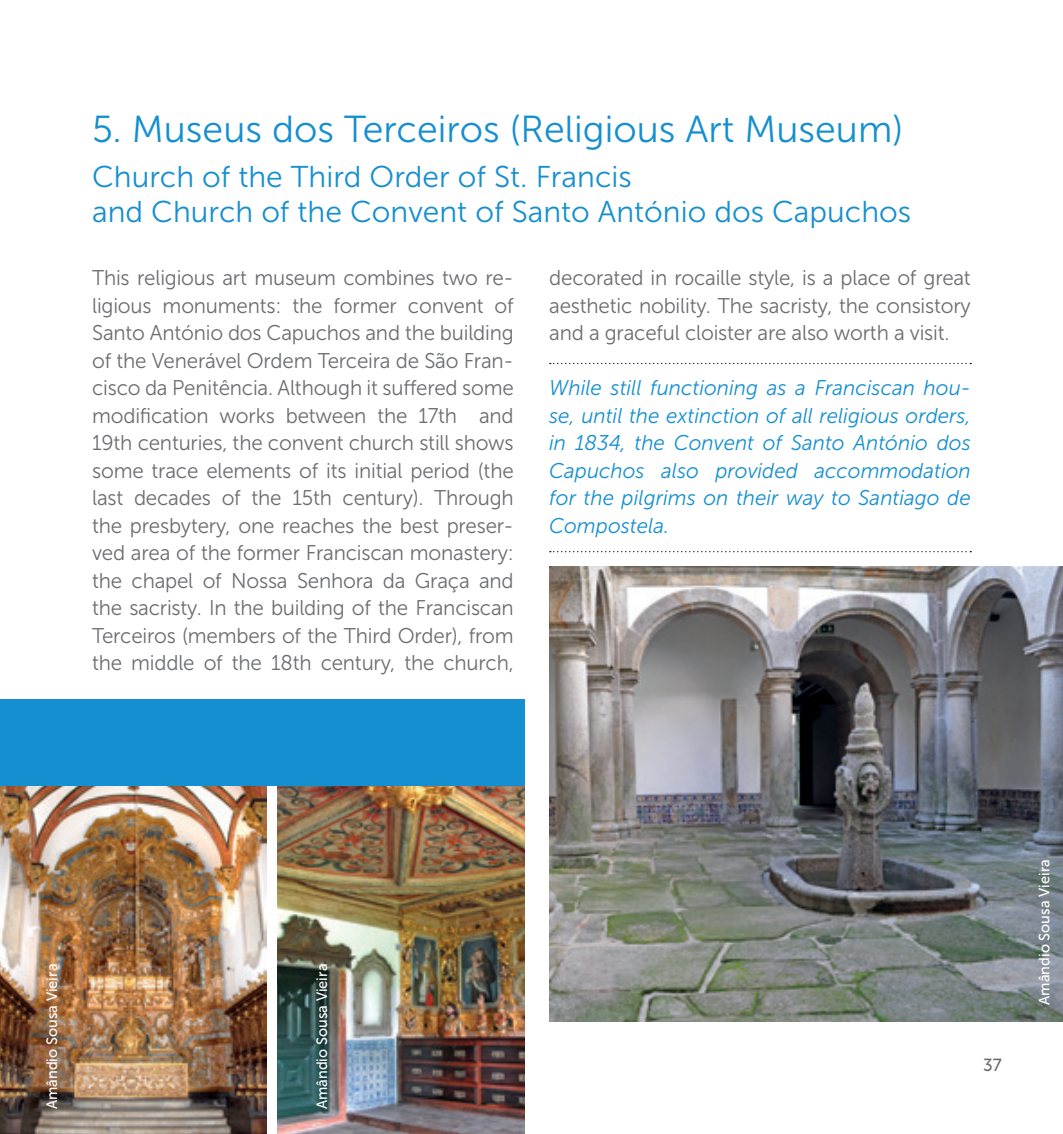
<style>
.page{position:relative;width:1063px;height:1134px;background:#fff}
.page>*{position:absolute;margin:0;border:0;box-sizing:border-box;transform-origin:0 0}
.t1{font:37.5px "Museo Sans 300";color:#158fcf}
.t2{font:30px/35px "Museo Sans 300";color:#158fcf}
.t3{font:21.25px/27.5px "Museo Sans 300";letter-spacing:-.01em;color:#6c6d70;text-align:justify}
.t4{font:italic 21.25px/27.5px "Museo Sans 300";color:#158fcf;text-align:justify}
.t5{font:17.5px "Museo Sans 500";color:#6c6d70}
.t6{font:15px "Museo Sans 500";color:#fff}
</style>
<div class="page">
<img style="left:549px;top:567px;width:514px;height:454px">
<img style="left:278px;top:785px;width:247px;height:349px">
<img style="left:0;top:785px;width:266px;height:349px">
<div style="left:0;top:699px;width:525px;height:86px;background:#158fcf"></div>
<svg style="left:550px;top:363px;width:421px;height:1px"></svg>
<svg style="left:550px;top:551px;width:421px;height:1px"></svg>
<h1 class="t1" style="left:92px;top:108px;width:813px">5. Museus dos Terceiros (Religious Art Museum)</h1>
<h2 class="t2" style="left:92px;top:159px;width:820px">Church of the Third Order of St. Francis<br>and Church of the Convent of Santo António dos Capuchos</h2>
<p class="t3" style="left:92px;top:264px;width:423px">This religious art museum combines two re&shy;ligious monuments: the former convent of Santo António dos Capuchos and the building of the Venerável Ordem Terceira de São Fran&shy;cisco da Penitência. Although it suffered some modification works between the 17th and 19th centuries, the convent church still shows some trace elements of its initial period (the last decades of the 15th century). Through the presbytery, one reaches the best preser&shy;ved area of the former Franciscan monastery: the chapel of Nossa Senhora da Graça and the sacristy. In the building of the Franciscan Terceiros (members of the Third Order), from the middle of the 18th century, the church,</p>
<p class="t3" style="left:549px;top:264px;width:423px">decorated in rocaille style, is a place of great aesthetic nobility. The sacristy, the consistory and a graceful cloister are also worth a visit.</p>
<p class="t4" style="left:549px;top:374px;width:423px">While still functioning as a Franciscan hou&shy;se, until the extinction of all religious orders, in 1834, the Convent of Santo António dos Capuchos also provided accommodation for the pilgrims on their way to Santiago de Compostela.</p>
<p class="t6" style="left:44px;top:1109px;width:147px;rotate:-90deg">Amândio Sousa Vieira</p>
<p class="t6" style="left:314px;top:1109px;width:147px;rotate:-90deg">Amândio Sousa Vieira</p>
<p class="t5" style="left:983px;top:1055px;width:20px">37</p>
<p class="t6" style="left:1036px;top:1005px;width:147px;rotate:-90deg">Amândio Sousa Vieira</p>
</div>
